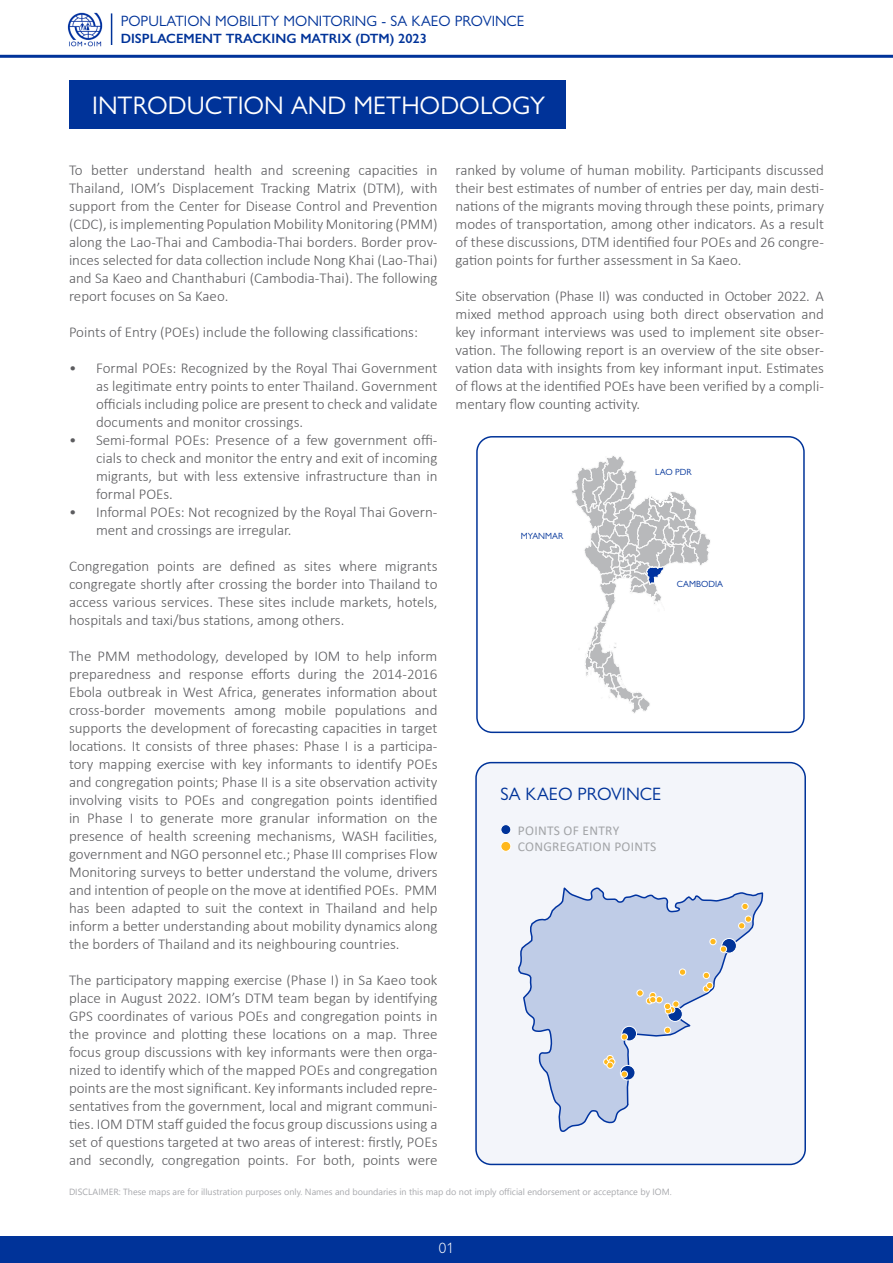
<style>
.page{position:relative;width:893px;height:1263px;background:#fff}
.page>*{position:absolute;margin:0;border:0;box-sizing:border-box;transform-origin:0 0}
.t1{font:25.5px "Gill Sans Nova";color:#fff}
.t2{font:18px "Gill Sans Nova";color:#039}
.Paragraph_Style_1{font:300 15px/18px "Calibri";color:#5c5c5f;text-align:justify}
.t3{font:15px "Gill Sans Nova";color:#039}
.t4{font:300 15px "Gill Sans Nova";color:#fff}
.t5{font:600 13.5px "Gill Sans Nova";color:#039}
.t6{font:13.5px "Calibri";letter-spacing:.02em;color:#a2a4a7}
.t7{font:9px "Nirmala UI";color:#a8a9ad}
.t8{font:9px "Gill Sans Nova";color:#039}
</style>
<div class="page">
<div style="left:476px;top:762px;width:329px;height:402px;background:#f3f5fa;border-radius:15px"></div>
<div style="left:475px;top:762px;width:331px;height:403px;border:2px solid #039;border-radius:15px"></div>
<hr style="left:0;top:55px;width:893px;height:3px;background:#039">
<hr style="left:111px;top:13px;width:1px;height:32px;background:#039">
<img style="left:67px;top:12px;width:36px;height:35px">
<div style="left:69px;top:81px;width:496px;height:48px;background:#039"></div>
<div style="left:501px;top:825px;width:10px;height:9px;background:#039;border-radius:50%"></div>
<div style="left:500px;top:824px;width:11px;height:11px;border:1px solid #fff;border-radius:50%"></div>
<div style="left:501px;top:841px;width:10px;height:10px;background:#ffb81c;border-radius:50%"></div>
<div style="left:500px;top:841px;width:11px;height:11px;border:1px solid #fff;border-radius:50%"></div>
<svg style="left:572px;top:456px;width:138px;height:257px"></svg>
<div style="left:476px;top:436px;width:329px;height:297px;border:2px solid #039;border-radius:15px"></div>
<div style="left:0;top:1236px;width:893px;height:27px;background:#039"></div>
<svg style="left:518px;top:887px;width:246px;height:245px"></svg>
<div style="left:722px;top:938px;width:14px;height:15px;background:#039;border-radius:50%"></div>
<div style="left:722px;top:938px;width:15px;height:15px;border:1px solid #fff;border-radius:50%"></div>
<svg style="left:742px;top:903px;width:6px;height:6px"></svg>
<div style="left:742px;top:903px;width:6px;height:7px;border:1px solid #fff;border-radius:50%"></div>
<div style="left:668px;top:1007px;width:14px;height:14px;background:#039;border-radius:50%"></div>
<div style="left:668px;top:1007px;width:14px;height:15px;border:1px solid #fff;border-radius:50%"></div>
<div style="left:622px;top:1026px;width:14px;height:15px;background:#039;border-radius:50%"></div>
<div style="left:622px;top:1026px;width:15px;height:15px;border:1px solid #fff;border-radius:50%"></div>
<svg style="left:620px;top:1065px;width:15px;height:15px"></svg>
<div style="left:620px;top:1065px;width:15px;height:15px;border:1px solid #fff;border-radius:50%"></div>
<div style="left:745px;top:916px;width:7px;height:6px;border:1px solid #fff;border-radius:50%"></div>
<svg style="left:739px;top:916px;width:12px;height:13px"></svg>
<div style="left:738px;top:922px;width:7px;height:7px;border:1px solid #fff;border-radius:50%"></div>
<div style="left:720px;top:946px;width:7px;height:6px;background:#ffb81c;border-radius:50%"></div>
<div style="left:720px;top:946px;width:7px;height:6px;border:1px solid #fff;border-radius:50%"></div>
<div style="left:710px;top:938px;width:6px;height:7px;background:#ffb81c;border-radius:50%"></div>
<div style="left:710px;top:938px;width:6px;height:7px;border:1px solid #fff;border-radius:50%"></div>
<svg style="left:703px;top:986px;width:6px;height:6px"></svg>
<div style="left:703px;top:985px;width:7px;height:7px;border:1px solid #fff;border-radius:50%"></div>
<div style="left:706px;top:982px;width:7px;height:7px;background:#ffb81c;border-radius:50%"></div>
<div style="left:706px;top:982px;width:7px;height:7px;border:1px solid #fff;border-radius:50%"></div>
<svg style="left:703px;top:972px;width:6px;height:6px"></svg>
<div style="left:703px;top:972px;width:7px;height:7px;border:1px solid #fff;border-radius:50%"></div>
<div style="left:679px;top:969px;width:7px;height:6px;background:#ffb81c;border-radius:50%"></div>
<div style="left:679px;top:969px;width:7px;height:6px;border:1px solid #fff;border-radius:50%"></div>
<svg style="left:665px;top:1001px;width:14px;height:13px"></svg>
<div style="left:664px;top:1003px;width:7px;height:6px;background:#ffb81c;border-radius:50%"></div>
<div style="left:664px;top:1003px;width:7px;height:7px;border:1px solid #fff;border-radius:50%"></div>
<div style="left:650px;top:992px;width:6px;height:7px;background:#ffb81c;border-radius:50%"></div>
<div style="left:649px;top:992px;width:7px;height:7px;border:1px solid #fff;border-radius:50%"></div>
<div style="left:646px;top:997px;width:7px;height:7px;border:1px solid #fff;border-radius:50%"></div>
<div style="left:656px;top:996px;width:6px;height:7px;background:#ffb81c;border-radius:50%"></div>
<div style="left:656px;top:996px;width:6px;height:7px;border:1px solid #fff;border-radius:50%"></div>
<div style="left:650px;top:996px;width:6px;height:7px;background:#ffb81c;border-radius:50%"></div>
<div style="left:649px;top:996px;width:7px;height:7px;border:1px solid #fff;border-radius:50%"></div>
<svg style="left:637px;top:990px;width:6px;height:6px"></svg>
<div style="left:664px;top:1027px;width:7px;height:6px;background:#ffb81c;border-radius:50%"></div>
<div style="left:664px;top:1027px;width:7px;height:7px;border:1px solid #fff;border-radius:50%"></div>
<svg style="left:621px;top:1034px;width:6px;height:6px"></svg>
<div style="left:621px;top:1034px;width:7px;height:6px;border:1px solid #fff;border-radius:50%"></div>
<svg style="left:621px;top:1071px;width:6px;height:6px"></svg>
<div style="left:621px;top:1071px;width:7px;height:6px;border:1px solid #fff;border-radius:50%"></div>
<div style="left:603px;top:1058px;width:7px;height:7px;border:1px solid #fff;border-radius:50%"></div>
<div style="left:607px;top:1055px;width:6px;height:7px;background:#ffb81c;border-radius:50%"></div>
<div style="left:607px;top:1055px;width:6px;height:7px;border:1px solid #fff;border-radius:50%"></div>
<div style="left:608px;top:1058px;width:7px;height:7px;border:1px solid #fff;border-radius:50%"></div>
<svg style="left:604px;top:1059px;width:11px;height:9px"></svg>
<p class="t3" style="left:121px;top:12px;width:405px">POPULATION MOBILITY MONITORING - SA KAEO PROVINCE</p>
<p class="t5" style="left:121px;top:30px;width:308px">DISPLACEMENT TRACKING MATRIX (DTM) 2023</p>
<p class="t1" style="left:92px;top:90px;width:454px">INTRODUCTION AND METHODOLOGY</p>
<p class="Paragraph_Style_1" style="left:69px;top:160px;width:370px">To better understand health and screening capacities in Thailand, IOM’s Displacement Tracking Matrix (DTM), with support from the Center for Disease Control and Prevention (CDC), is implementing Population Mobility Monitoring (PMM) along the Lao-Thai and Cambodia-Thai borders. Border prov&shy;inces selected for data collection include Nong Khai (Lao-Thai) and Sa Kaeo and Chanthaburi (Cambodia-Thai). The following report focuses on Sa Kaeo.</p>
<p class="Paragraph_Style_1" style="left:69px;top:322px;width:351px">Points of Entry (POEs) include the following classifications:</p>
<p class="Paragraph_Style_1" style="left:96px;top:358px;width:343px;text-indent:-27px">• Formal POEs: Recognized by the Royal Thai Government as legitimate entry points to enter Thailand. Government officials including police are present to check and validate documents and monitor crossings.</p>
<p class="Paragraph_Style_1" style="left:96px;top:430px;width:343px;text-indent:-27px">• Semi-formal POEs: Presence of a few government offi&shy;cials to check and monitor the entry and exit of incoming migrants, but with less extensive infrastructure than in formal POEs.</p>
<p class="Paragraph_Style_1" style="left:96px;top:502px;width:343px;text-indent:-27px">• Informal POEs: Not recognized by the Royal Thai Govern&shy;ment and crossings are irregular.</p>
<p class="Paragraph_Style_1" style="left:69px;top:556px;width:370px">Congregation points are defined as sites where migrants congregate shortly after crossing the border into Thailand to access various services. These sites include markets, hotels, hospitals and taxi/bus stations, among others.</p>
<p class="Paragraph_Style_1" style="left:69px;top:646px;width:370px">The PMM methodology, developed by IOM to help inform preparedness and response efforts during the 2014-2016<br>Ebola outbreak in West Africa, generates information about cross-border movements among mobile populations and supports the development of forecasting capacities in target locations. It consists of three phases: Phase I is a participa&shy;tory mapping exercise with key informants to identify POEs and congregation points; Phase II is a site observation activity involving visits to POEs and congregation points identified in Phase I to generate more granular information on the presence of health screening mechanisms, WASH facilities, government and NGO personnel etc.; Phase III comprises Flow Monitoring surveys to better understand the volume, drivers and intention of people on the move at identified POEs. PMM has been adapted to suit the context in Thailand and help inform a better understanding about mobility dynamics along the borders of Thailand and its neighbouring countries.</p>
<p class="Paragraph_Style_1" style="left:69px;top:970px;width:370px">The participatory mapping exercise (Phase I) in Sa Kaeo took place in August 2022. IOM’s DTM team began by identifying GPS coordinates of various POEs and congregation points in the province and plotting these locations on a map. Three focus group discussions with key informants were then orga&shy;nized to identify which of the mapped POEs and congregation points are the most significant. Key informants included repre&shy;sentatives from the government, local and migrant communi&shy;ties. IOM DTM staff guided the focus group discussions using a set of questions targeted at two areas of interest: firstly, POEs and secondly, congregation points. For both, points were</p>
<p class="Paragraph_Style_1" style="left:455px;top:160px;width:370px">ranked by volume of human mobility. Participants discussed their best estimates of number of entries per day, main desti&shy;nations of the migrants moving through these points, primary modes of transportation, among other indicators. As a result of these discussions, DTM identified four POEs and 26 congre&shy;gation points for further assessment in Sa Kaeo.</p>
<p class="Paragraph_Style_1" style="left:455px;top:286px;width:370px">Site observation (Phase II) was conducted in October 2022. A mixed method approach using both direct observation and key informant interviews was used to implement site obser&shy;vation. The following report is an overview of the site obser&shy;vation data with insights from key informant input. Estimates of flows at the identified POEs have been verified by a compli&shy;mentary flow counting activity.</p>
<p class="t8" style="left:521px;top:530px;width:44px">MYANMAR</p>
<p class="t8" style="left:655px;top:466px;width:38px">LAO PDR</p>
<p class="t8" style="left:677px;top:579px;width:48px">CAMBODIA</p>
<p class="t2" style="left:500px;top:783px;width:162px">SA KAEO PROVINCE</p>
<p class="t6" style="left:518px;top:821px;width:103px">POINTS OF ENTRY</p>
<p class="t6" style="left:518px;top:837px;width:140px">CONGREGATION POINTS</p>
<p class="t7" style="left:69px;top:1184px;width:604px">DISCLAIMER: These maps are for illustration purposes only. Names and boundaries in this map do not imply official endorsement or acceptance by IOM.</p>
<p class="t4" style="left:439px;top:1238px;width:16px">01</p>
</div>
